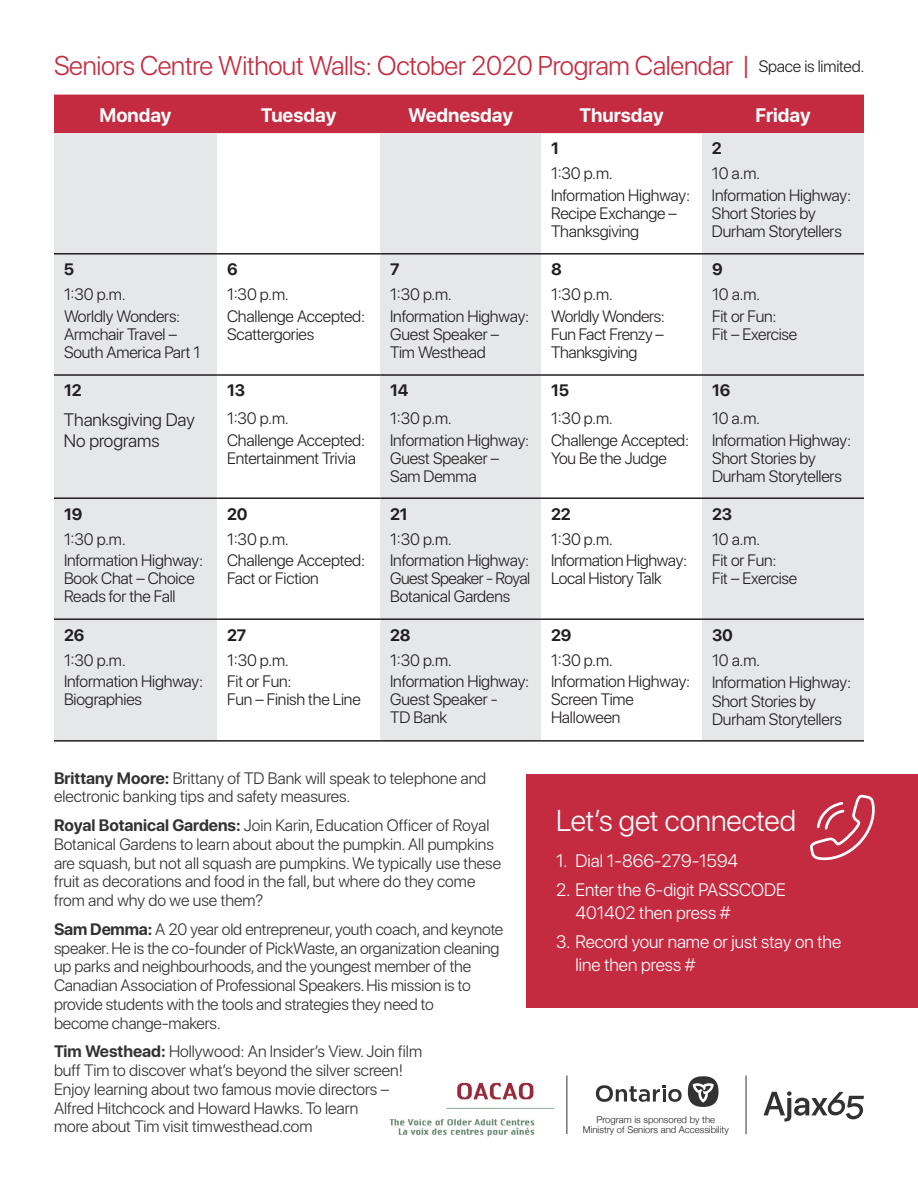
<style>
.page{position:relative;width:918px;height:1188px;background:#fff}
.page>*{position:absolute;margin:0;border:0;box-sizing:border-box;transform-origin:0 0}
.t1{font:300 30px "SF Pro Display";color:#fff}
.t2{font:300 27px "SF Pro Display";letter-spacing:-.01em;color:#c42b40}
.t3{font:700 19.5px "SF Pro Display";color:#fff}
.t4{font:300 18px/22.5px "SF Pro Display";color:#fff}
.t5{font:300 18px/21.6px "SF Pro Display";color:#231f20}
.t6{font:300 16.5px/21.5px "SF Pro Display";letter-spacing:-.01em;color:#231f20}
.t7{font:300 16.5px/18.8px "SF Pro Display";color:#333233}
.t8{font:700 16.5px "SF Pro Display";letter-spacing:-.01em;color:#231f20}
.t9{font:300 16.5px/18px "SF Pro Display";letter-spacing:-.03em;color:#231f20}
.t10{font:300 9.6px/10.9px "Helvetica Neue";color:#231f20;text-align:center}
.s1{font-size:31.5px}
.s2{font-size:16.5px;color:#231f20}
.s3{font-weight:700}
</style>
<div class="page">
<div style="left:526px;top:774px;width:392px;height:233px;background:#c42b40"></div>
<div style="left:54px;top:95px;width:810px;height:38px;background:#c42b40"></div>
<svg style="left:54px;top:133px;width:810px;height:607px;fill:#e6e7e9"></svg>
<hr style="left:54px;top:253px;width:163px;height:2px;background:#231f20">
<hr style="left:217px;top:253px;width:163px;height:2px;background:#231f20">
<hr style="left:380px;top:253px;width:161px;height:2px;background:#231f20">
<hr style="left:541px;top:253px;width:161px;height:2px;background:#231f20">
<hr style="left:702px;top:253px;width:162px;height:2px;background:#231f20">
<hr style="left:54px;top:374px;width:163px;height:2px;background:#231f20">
<hr style="left:217px;top:374px;width:163px;height:2px;background:#231f20">
<hr style="left:380px;top:374px;width:161px;height:2px;background:#231f20">
<hr style="left:541px;top:374px;width:161px;height:2px;background:#231f20">
<hr style="left:702px;top:374px;width:162px;height:2px;background:#231f20">
<hr style="left:54px;top:497px;width:163px;height:2px;background:#231f20">
<hr style="left:217px;top:497px;width:163px;height:2px;background:#231f20">
<hr style="left:380px;top:497px;width:161px;height:2px;background:#231f20">
<hr style="left:541px;top:497px;width:161px;height:2px;background:#231f20">
<hr style="left:702px;top:497px;width:162px;height:2px;background:#231f20">
<hr style="left:54px;top:618px;width:163px;height:2px;background:#231f20">
<hr style="left:217px;top:618px;width:163px;height:2px;background:#231f20">
<hr style="left:380px;top:618px;width:161px;height:2px;background:#231f20">
<hr style="left:541px;top:618px;width:161px;height:2px;background:#231f20">
<hr style="left:702px;top:618px;width:162px;height:2px;background:#231f20">
<hr style="left:54px;top:740px;width:163px;height:2px;background:#231f20">
<hr style="left:217px;top:740px;width:163px;height:2px;background:#231f20">
<hr style="left:380px;top:740px;width:161px;height:2px;background:#231f20">
<hr style="left:541px;top:740px;width:161px;height:2px;background:#231f20">
<hr style="left:702px;top:740px;width:162px;height:2px;background:#231f20">
<svg style="left:810px;top:794px;width:65px;height:67px"></svg>
<svg style="left:764px;top:1091px;width:100px;height:31px"></svg>
<svg style="left:596px;top:1085px;width:86px;height:17px"></svg>
<svg style="left:688px;top:1076px;width:31px;height:31px"></svg>
<img style="left:389px;top:1082px;width:166px;height:55px">
<hr style="left:746px;top:1075px;width:1px;height:59px;background:#333233">
<hr style="left:567px;top:1075px;width:1px;height:59px;background:#333233">
<h2 class="t2" style="left:54px;top:46px;width:812px">Seniors Centre Without Walls: October 2020 Program Calendar <span class="s1">I</span> <span class="s2">Space is limited.</span></h2>
<p class="t3" style="left:100px;top:103px;width:74px">Monday</p>
<p class="t3" style="left:261px;top:103px;width:77px">Tuesday</p>
<p class="t3" style="left:408px;top:103px;width:107px">Wednesday</p>
<p class="t3" style="left:579px;top:103px;width:86px">Thursday</p>
<p class="t3" style="left:755px;top:103px;width:57px">Friday</p>
<p class="t8" style="left:551px;top:139px;width:9px">1</p>
<p class="t8" style="left:712px;top:139px;width:11px">2</p>
<p class="t6" style="left:551px;top:163px;width:141px">1:30 p.m.<br>Information Highway:</p>
<p class="t6" style="left:551px;top:205px;width:127px;line-height:18px">Recipe Exchange –<br>Thanksgiving</p>
<p class="t6" style="left:712px;top:163px;width:141px">10 a.m.<br>Information Highway:</p>
<p class="t6" style="left:712px;top:205px;width:131px;line-height:18px">Short Stories by<br>Durham Storytellers</p>
<p class="t8" style="left:64px;top:260px;width:12px">5</p>
<p class="t8" style="left:227px;top:260px;width:12px">6</p>
<p class="t8" style="left:390px;top:260px;width:11px">7</p>
<p class="t8" style="left:551px;top:260px;width:12px">8</p>
<p class="t8" style="left:712px;top:260px;width:12px">9</p>
<p class="t6" style="left:64px;top:284px;width:118px">1:30 p.m.<br>Worldly Wonders:</p>
<p class="t6" style="left:64px;top:325px;width:138px;line-height:18px">Armchair Travel –<br>South America Part 1</p>
<p class="t6" style="left:227px;top:284px;width:140px">1:30 p.m.<br>Challenge Accepted:</p>
<p class="t6" style="left:227px;top:324px;width:89px">Scattergories</p>
<p class="t6" style="left:390px;top:284px;width:141px">1:30 p.m.<br>Information Highway:</p>
<p class="t6" style="left:390px;top:325px;width:110px;line-height:18px">Guest Speaker –<br>Tim Westhead</p>
<p class="t6" style="left:551px;top:284px;width:115px">1:30 p.m.<br>Worldly Wonders:</p>
<p class="t6" style="left:551px;top:325px;width:114px;line-height:18px">Fun Fact Frenzy –<br>Thanksgiving</p>
<p class="t6" style="left:712px;top:284px;width:66px">10 a.m.<br>Fit or Fun:</p>
<p class="t6" style="left:712px;top:324px;width:87px">Fit – Exercise</p>
<p class="t8" style="left:64px;top:381px;width:19px">12</p>
<p class="t8" style="left:227px;top:381px;width:20px">13</p>
<p class="t8" style="left:390px;top:381px;width:20px">14</p>
<p class="t8" style="left:551px;top:381px;width:20px">15</p>
<p class="t8" style="left:712px;top:381px;width:20px">16</p>
<p class="t5" style="left:64px;top:409px;width:132px">Thanksgiving Day<br>No programs</p>
<p class="t6" style="left:227px;top:408px;width:140px">1:30 p.m.<br>Challenge Accepted:</p>
<p class="t6" style="left:227px;top:448px;width:130px">Entertainment Trivia</p>
<p class="t6" style="left:390px;top:408px;width:141px">1:30 p.m.<br>Information Highway:</p>
<p class="t6" style="left:390px;top:450px;width:110px;line-height:18px">Guest Speaker –<br>Sam Demma</p>
<p class="t6" style="left:551px;top:408px;width:140px">1:30 p.m.<br>Challenge Accepted:</p>
<p class="t6" style="left:551px;top:448px;width:117px">You Be the Judge</p>
<p class="t6" style="left:712px;top:408px;width:141px">10 a.m.<br>Information Highway:</p>
<p class="t6" style="left:712px;top:450px;width:131px;line-height:18px">Short Stories by<br>Durham Storytellers</p>
<p class="t8" style="left:64px;top:504px;width:20px">19</p>
<p class="t8" style="left:227px;top:504px;width:22px">20</p>
<p class="t8" style="left:390px;top:504px;width:19px">21</p>
<p class="t8" style="left:551px;top:504px;width:21px">22</p>
<p class="t8" style="left:712px;top:504px;width:22px">23</p>
<p class="t6" style="left:64px;top:528px;width:141px">1:30 p.m.<br>Information Highway:</p>
<p class="t6" style="left:64px;top:570px;width:132px;line-height:18px">Book Chat – Choice<br>Reads for the Fall</p>
<p class="t6" style="left:227px;top:528px;width:140px">1:30 p.m.<br>Challenge Accepted:</p>
<p class="t6" style="left:227px;top:568px;width:93px">Fact or Fiction</p>
<p class="t6" style="left:390px;top:528px;width:141px">1:30 p.m.<br>Information Highway:</p>
<p class="t9" style="left:390px;top:570px;width:142px">Guest Speaker - Royal<br>Botanical Gardens</p>
<p class="t6" style="left:712px;top:528px;width:66px">10 a.m.<br>Fit or Fun:</p>
<p class="t6" style="left:712px;top:568px;width:87px">Fit – Exercise</p>
<p class="t6" style="left:551px;top:528px;width:138px">1:30 p.m.<br>Information Highway:</p>
<p class="t6" style="left:551px;top:568px;width:112px">Local History Talk</p>
<p class="t8" style="left:64px;top:625px;width:22px">26</p>
<p class="t8" style="left:227px;top:625px;width:21px">27</p>
<p class="t8" style="left:390px;top:625px;width:22px">28</p>
<p class="t8" style="left:551px;top:625px;width:22px">29</p>
<p class="t8" style="left:712px;top:625px;width:22px">30</p>
<p class="t6" style="left:64px;top:649px;width:141px">1:30 p.m.<br>Information Highway:</p>
<p class="t6" style="left:64px;top:689px;width:80px">Biographies</p>
<p class="t6" style="left:227px;top:649px;width:66px">1:30 p.m.<br>Fit or Fun:</p>
<p class="t6" style="left:227px;top:689px;width:135px">Fun – Finish the Line</p>
<p class="t6" style="left:390px;top:649px;width:141px">1:30 p.m.<br>Information Highway:</p>
<p class="t6" style="left:390px;top:691px;width:109px;line-height:18px">Guest Speaker -<br>TD Bank</p>
<p class="t6" style="left:551px;top:649px;width:141px">1:30 p.m.<br>Information Highway:</p>
<p class="t6" style="left:551px;top:691px;width:84px;line-height:18px">Screen Time<br>Halloween</p>
<p class="t6" style="left:712px;top:649px;width:141px;line-height:22.2px">10 a.m.<br>Information Highway:</p>
<p class="t6" style="left:712px;top:692px;width:131px;line-height:18.8px">Short Stories by<br>Durham Storytellers</p>
<p class="t7" style="left:54px;top:769px;width:434px"><span class="s3">Brittany Moore:</span> Brittany of TD Bank will speak to telephone and electronic banking tips and safety measures.</p>
<p class="t7" style="left:54px;top:816px;width:449px"><span class="s3">Royal Botanical Gardens:</span> Join Karin, Education Officer of Royal Botanical Gardens to learn about about the pumpkin. All pumpkins are squash, but not all squash are pumpkins. We typically use these fruit as decorations and food in the fall, but where do they come from and why do we use them?</p>
<p class="t7" style="left:54px;top:920px;width:451px"><span class="s3">Sam Demma:</span> A 20 year old entrepreneur, youth coach, and keynote speaker. He is the co-founder of PickWaste, an organization cleaning up parks and neighbourhoods, and the youngest member of the Canadian Association of Professional Speakers. His mission is to provide students with the tools and strategies they need to<br>become change-makers.</p>
<p class="t7" style="left:54px;top:1043px;width:370px"><span class="s3">Tim Westhead:</span> Hollywood: An Insider’s View. Join film buff Tim to discover what’s beyond the silver screen!<br>Enjoy learning about two famous movie directors – Alfred Hitchcock and Howard Hawks. To learn<br>more about Tim visit timwesthead.com</p>
<h1 class="t1" style="left:556px;top:799px;width:242px">Let’s get connected</h1>
<p class="t4" style="left:556px;top:850px;width:184px">1. Dial 1-866-279-1594</p>
<p class="t4" style="left:576px;top:879px;width:212px;text-indent:-19px">2. Enter the 6-digit PASSCODE<br>401402 then press #</p>
<p class="t4" style="left:576px;top:931px;width:267px;text-indent:-19px">3. Record your name or just stay on the line then press #</p>
<p class="t10" style="left:583px;top:1113px;width:147px">Program is sponsored by the<br>Ministry of Seniors and Accessibility</p>
</div>
